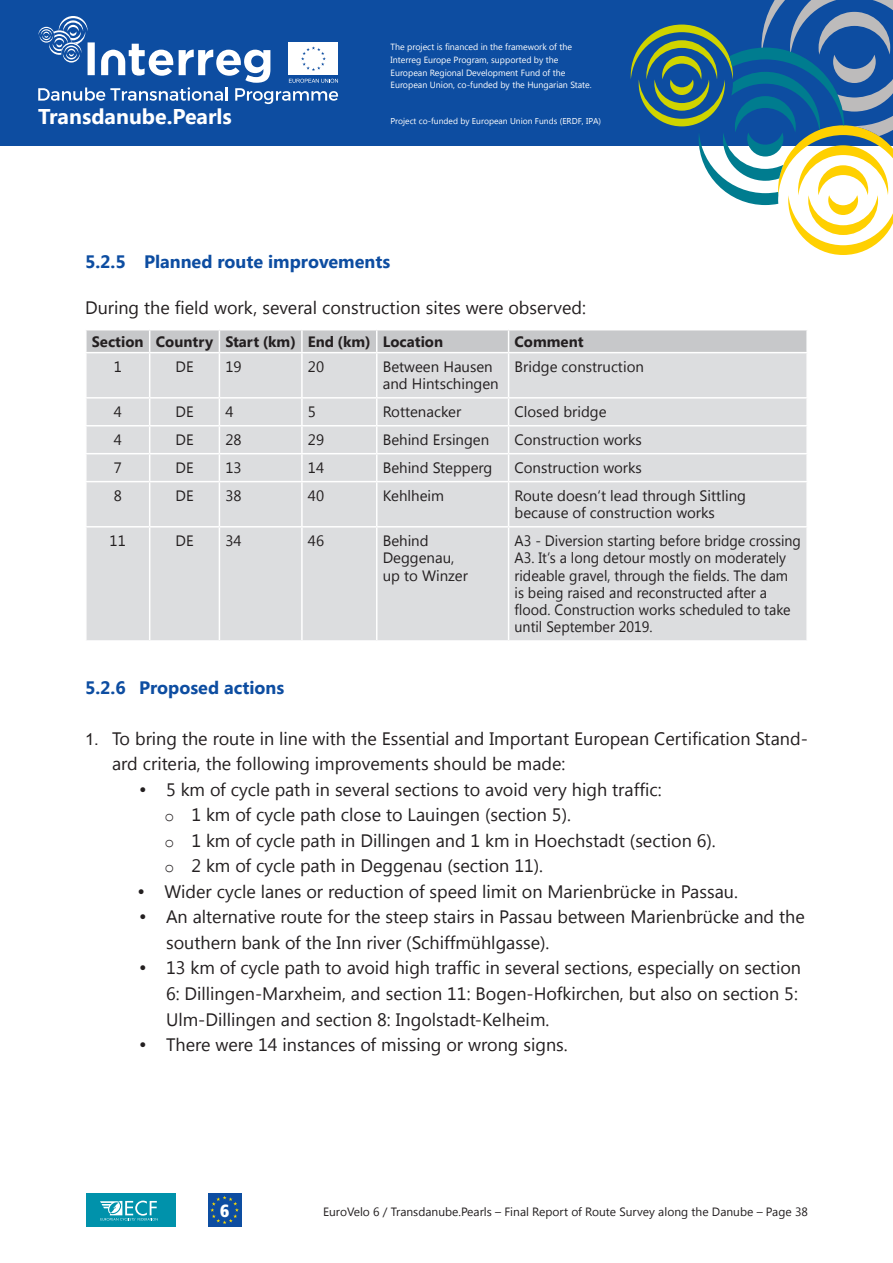
<style>
.page{position:relative;width:893px;height:1263px;background:#fff}
.page>*{position:absolute;margin:0;border:0;box-sizing:border-box;transform-origin:0 0}
.t1{font:700 21.3px "Segoe UI";color:#fff}
.t2{font:18px/25.5px "Segoe UI";color:#231f20}
.Heading_3{font:700 18px "Segoe UI";color:#0d4da1}
.t3{font:900 condensed 17.7px "Frutiger LT Std";color:#fff}
.t4{font:15px/17.2px "Segoe UI";color:#231f20}
.t5{font:15px/17.2px "Segoe UI";color:#231f20;scale:.95 1}
.t6{font:700 15px "Segoe UI";color:#231f20}
.t7{font:12px "Segoe UI";color:#231f20}
.t8{font:9px/12.8px "Segoe UI";color:#fff}
.t9{font:8.55px "Segoe UI";color:#fff}
.s1{font-family:"Arial";font-size:16.5px}
.s2{font-family:"Courier New";font-size:16.5px}
</style>
<div class="page">
<div style="left:0;top:0;width:893px;height:146px;background:#0d4da1"></div>
<svg style="left:631px;top:0;width:262px;height:255px"></svg>
<svg style="left:38px;top:16px;width:300px;height:88px"></svg>
<div style="left:86px;top:1193px;width:90px;height:34px;background:#0092ab"></div>
<svg style="left:100px;top:1200px;width:58px;height:21px"></svg>
<div style="left:208px;top:1193px;width:34px;height:34px;background:#0d4da1"></div>
<svg style="left:210px;top:1196px;width:29px;height:28px"></svg>
<div style="left:87px;top:353px;width:719px;height:287px;background:#dcdddf"></div>
<div style="left:86px;top:330px;width:720px;height:22px;background:#c7c8ca"></div>
<hr style="left:149px;top:353px;width:1px;height:44px;background:#fff">
<hr style="left:219px;top:353px;width:1px;height:44px;background:#fff">
<hr style="left:301px;top:353px;width:2px;height:44px;background:#fff">
<hr style="left:376px;top:353px;width:1px;height:44px;background:#fff">
<hr style="left:508px;top:353px;width:1px;height:44px;background:#fff">
<hr style="left:85px;top:397px;width:65px;height:2px;background:#fff">
<hr style="left:150px;top:397px;width:69px;height:2px;background:#fff">
<hr style="left:219px;top:397px;width:83px;height:2px;background:#fff">
<hr style="left:302px;top:397px;width:75px;height:2px;background:#fff">
<hr style="left:301px;top:399px;width:2px;height:26px;background:#fff">
<hr style="left:377px;top:397px;width:132px;height:2px;background:#fff">
<hr style="left:509px;top:397px;width:299px;height:2px;background:#fff">
<hr style="left:85px;top:425px;width:65px;height:1px;background:#fff">
<hr style="left:150px;top:425px;width:69px;height:1px;background:#fff">
<hr style="left:219px;top:425px;width:83px;height:1px;background:#fff">
<hr style="left:302px;top:425px;width:75px;height:1px;background:#fff">
<hr style="left:301px;top:426px;width:2px;height:27px;background:#fff">
<hr style="left:377px;top:425px;width:132px;height:1px;background:#fff">
<hr style="left:509px;top:425px;width:299px;height:1px;background:#fff">
<hr style="left:85px;top:453px;width:65px;height:1px;background:#fff">
<hr style="left:150px;top:453px;width:69px;height:1px;background:#fff">
<svg style="left:149px;top:399px;width:1px;height:82px"></svg>
<hr style="left:219px;top:453px;width:83px;height:1px;background:#fff">
<svg style="left:219px;top:399px;width:1px;height:82px"></svg>
<hr style="left:302px;top:453px;width:75px;height:1px;background:#fff">
<hr style="left:301px;top:454px;width:2px;height:27px;background:#fff">
<hr style="left:377px;top:453px;width:132px;height:1px;background:#fff">
<svg style="left:376px;top:399px;width:1px;height:82px"></svg>
<hr style="left:509px;top:453px;width:299px;height:1px;background:#fff">
<svg style="left:508px;top:399px;width:1px;height:82px"></svg>
<hr style="left:85px;top:481px;width:65px;height:1px;background:#fff">
<hr style="left:150px;top:481px;width:69px;height:1px;background:#fff">
<hr style="left:149px;top:482px;width:1px;height:44px;background:#fff">
<hr style="left:219px;top:481px;width:83px;height:1px;background:#fff">
<hr style="left:219px;top:482px;width:1px;height:44px;background:#fff">
<hr style="left:302px;top:481px;width:75px;height:1px;background:#fff">
<hr style="left:301px;top:482px;width:2px;height:44px;background:#fff">
<hr style="left:377px;top:481px;width:132px;height:1px;background:#fff">
<hr style="left:376px;top:482px;width:1px;height:44px;background:#fff">
<hr style="left:509px;top:481px;width:299px;height:1px;background:#fff">
<hr style="left:508px;top:482px;width:1px;height:44px;background:#fff">
<hr style="left:85px;top:526px;width:65px;height:1px;background:#fff">
<hr style="left:150px;top:526px;width:69px;height:1px;background:#fff">
<hr style="left:149px;top:527px;width:1px;height:113px;background:#fff">
<hr style="left:219px;top:526px;width:83px;height:1px;background:#fff">
<hr style="left:219px;top:527px;width:1px;height:113px;background:#fff">
<hr style="left:302px;top:526px;width:75px;height:1px;background:#fff">
<hr style="left:301px;top:527px;width:2px;height:113px;background:#fff">
<hr style="left:377px;top:526px;width:132px;height:1px;background:#fff">
<hr style="left:376px;top:527px;width:1px;height:113px;background:#fff">
<hr style="left:509px;top:526px;width:299px;height:1px;background:#fff">
<hr style="left:508px;top:527px;width:1px;height:113px;background:#fff">
<p class="t8" style="left:391px;top:40px;width:203px">The project is financed in the framework of the Interreg Europe Program, supported by the European Regional Development Fund of the European Union, co-funded by the Hungarian State.</p>
<p class="t1" style="left:38px;top:101px;width:195px">Transdanube.Pearls</p>
<p class="t9" style="left:390px;top:115px;width:212px">Project co-funded by European Union Funds (ERDF, IPA)</p>
<p class="Heading_3" style="left:85px;top:249px;width:307px">5.2.5 Planned route improvements</p>
<p class="t2" style="left:85px;top:294px;width:502px">During the field work, several construction sites were observed:</p>
<p class="t6" style="left:92px;top:331px;width:53px">Section</p>
<p class="t6" style="left:156px;top:331px;width:59px">Country</p>
<p class="t6" style="left:225px;top:331px;width:72px">Start (km)</p>
<p class="t6" style="left:308px;top:331px;width:64px">End (km)</p>
<p class="t6" style="left:383px;top:331px;width:62px">Location</p>
<p class="t6" style="left:515px;top:331px;width:71px">Comment</p>
<p class="t4" style="left:114px;top:357px;width:10px">1</p>
<p class="t4" style="left:175px;top:357px;width:20px">DE</p>
<p class="t4" style="left:225px;top:357px;width:18px">19</p>
<p class="t4" style="left:308px;top:357px;width:18px">20</p>
<p class="t4" style="left:383px;top:357px;width:112px">Between Hausen</p>
<p class="t4" style="left:383px;top:375px;width:117px">and Hintschingen</p>
<p class="t4" style="left:515px;top:357px;width:131px">Bridge construction</p>
<p class="t4" style="left:114px;top:403px;width:10px">4</p>
<p class="t4" style="left:175px;top:403px;width:20px">DE</p>
<p class="t4" style="left:225px;top:403px;width:10px">4</p>
<p class="t4" style="left:308px;top:403px;width:10px">5</p>
<p class="t4" style="left:383px;top:403px;width:80px">Rottenacker</p>
<p class="t4" style="left:515px;top:403px;width:94px">Closed bridge</p>
<p class="t4" style="left:114px;top:431px;width:10px">4</p>
<p class="t4" style="left:175px;top:431px;width:20px">DE</p>
<p class="t4" style="left:225px;top:431px;width:18px">28</p>
<p class="t4" style="left:308px;top:431px;width:18px">29</p>
<p class="t4" style="left:383px;top:431px;width:108px">Behind Ersingen</p>
<p class="t4" style="left:515px;top:431px;width:129px">Construction works</p>
<p class="t4" style="left:114px;top:458px;width:10px">7</p>
<p class="t4" style="left:175px;top:458px;width:20px">DE</p>
<p class="t4" style="left:225px;top:458px;width:18px">13</p>
<p class="t4" style="left:308px;top:458px;width:18px">14</p>
<p class="t4" style="left:383px;top:458px;width:111px">Behind Stepperg</p>
<p class="t4" style="left:515px;top:458px;width:129px">Construction works</p>
<p class="t4" style="left:114px;top:486px;width:10px">8</p>
<p class="t4" style="left:175px;top:486px;width:20px">DE</p>
<p class="t4" style="left:225px;top:486px;width:18px">38</p>
<p class="t4" style="left:308px;top:486px;width:18px">40</p>
<p class="t4" style="left:383px;top:486px;width:63px">Kehlheim</p>
<p class="t4" style="left:515px;top:486px;width:233px">Route doesn‘t lead through Sittling because of construction works</p>
<p class="t4" style="left:110px;top:532px;width:18px">11</p>
<p class="t4" style="left:175px;top:532px;width:20px">DE</p>
<p class="t4" style="left:225px;top:532px;width:18px">34</p>
<p class="t4" style="left:308px;top:532px;width:18px">46</p>
<p class="t4" style="left:383px;top:532px;width:73px">Behind<br>Deggenau,</p>
<p class="t4" style="left:383px;top:566px;width:87px">up to Winzer</p>
<p class="t5" style="left:515px;top:532px;width:303px">A3 - Diversion starting before bridge crossing A3. It‘s a long detour mostly on moderately rideable gravel, through the fields. The dam is being raised and reconstructed after a flood. Construction works scheduled to take until September 2019.</p>
<p class="Heading_3" style="left:85px;top:675px;width:201px">5.2.6 Proposed actions</p>
<p class="t2" style="left:112px;top:725px;width:697px;text-indent:-27px"><span class="s1">1.</span> To bring the route in line with the Essential and Important European Certification Stand&shy;ard criteria, the following improvements should be made:</p>
<p class="t2" style="left:139px;top:776px;width:524px">• 5 km of cycle path in several sections to avoid very high traffic:</p>
<p class="t2" style="left:164px;top:801px;width:408px"><span class="s2">o</span> 1 km of cycle path close to Lauingen (section 5).</p>
<p class="t2" style="left:164px;top:827px;width:553px"><span class="s2">o</span> 1 km of cycle path in Dillingen and 1 km in Hoechstadt (section 6).</p>
<p class="t2" style="left:164px;top:852px;width:380px"><span class="s2">o</span> 2 km of cycle path in Deggenau (section 11).</p>
<p class="t2" style="left:137px;top:878px;width:602px">• Wider cycle lanes or reduction of speed limit on Marienbrücke in Passau.</p>
<p class="t2" style="left:166px;top:903px;width:640px;text-indent:-27px">• An alternative route for the steep stairs in Passau between Marienbrücke and the southern bank of the Inn river (Schiffmühlgasse).</p>
<p class="t2" style="left:166px;top:954px;width:637px;text-indent:-27px">• 13 km of cycle path to avoid high traffic in several sections, especially on section<br>6: Dillingen-Marxheim, and section 11: Bogen-Hofkirchen, but also on section 5:<br>Ulm-Dillingen and section 8: Ingolstadt-Kelheim.</p>
<p class="t2" style="left:139px;top:1031px;width:430px">• There were 14 instances of missing or wrong signs.</p>
<p class="t3" style="left:220px;top:1200px;width:11px">6</p>
<p class="t7" style="left:323px;top:1203px;width:486px">EuroVelo 6 / Transdanube.Pearls – Final Report of Route Survey along the Danube – Page 38</p>
</div>
